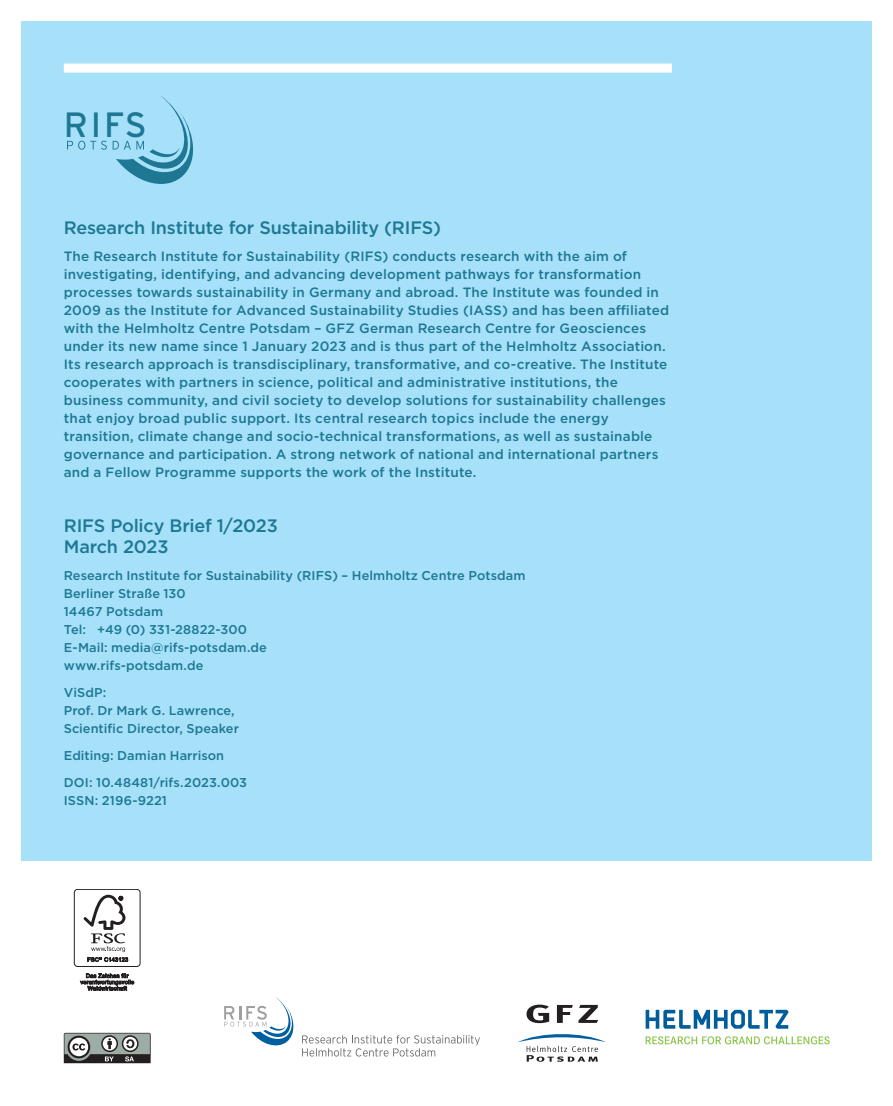
<style>
.page{position:relative;width:893px;height:1106px;background:#fff}
.page>*{position:absolute;margin:0;border:0;box-sizing:border-box;transform-origin:0 0}
.t1{font:35.1px "Interstate";color:#1e7793}
.t2{font:500 18px/21px "Gotham";letter-spacing:-.01em;color:#1e7793}
.t3{font:500 13.5px/18px "Gotham";letter-spacing:.015em;color:#1e7793}
.t4{font:500 12.75px/18px "Gotham";letter-spacing:.005em;color:#1e7793}
</style>
<div class="page">
<svg style="left:526px;top:1004px;width:23px;height:19px"></svg>
<svg style="left:557px;top:1004px;width:41px;height:18px"></svg>
<svg style="left:518px;top:1034px;width:88px;height:27px"></svg>
<div style="left:21px;top:21px;width:851px;height:839px;background:#a6e1f9"></div>
<div style="left:64px;top:64px;width:608px;height:9px;background:#fff"></div>
<svg style="left:64px;top:1032px;width:87px;height:31px;background:#808482"></svg>
<div style="left:74px;top:889px;width:66px;height:77px;border:1px solid #231f20;border-radius:3px"></div>
<svg style="left:83px;top:894px;width:45px;height:67px"></svg>
<svg style="left:80px;top:973px;width:54px;height:18px"></svg>
<svg style="left:67px;top:141px;width:40px;height:9px"></svg>
<svg style="left:113px;top:96px;width:80px;height:88px"></svg>
<svg style="left:646px;top:1036px;width:184px;height:8px"></svg>
<svg style="left:646px;top:1009px;width:142px;height:19px"></svg>
<svg style="left:302px;top:1035px;width:178px;height:21px"></svg>
<svg style="left:224px;top:997px;width:69px;height:48px"></svg>
<h1 class="t1" style="left:64px;top:105px;width:85px">RIFS</h1>
<h2 class="t2" style="left:64px;top:217px;width:379px">Research Institute for Sustainability (RIFS)</h2>
<p class="t3" style="left:64px;top:247px;width:607px">The Research Institute for Sustainability (RIFS) conducts research with the aim of investigating, identifying, and advancing development pathways for transformation processes towards sustainability in Germany and abroad. The Institute was founded in 2009 as the Institute for Advanced Sustainability Studies (IASS) and has been affiliated with the Helmholtz Centre Potsdam – GFZ German Research Centre for Geosciences under its new name since 1 January 2023 and is thus part of the Helmholtz Association.<br>Its research approach is transdisciplinary, transformative, and co-creative. The Institute cooperates with partners in science, political and administrative institutions, the business community, and civil society to develop solutions for sustainability challenges that enjoy broad public support. Its central research topics include the energy transition, climate change and socio-technical transformations, as well as sustainable governance and participation. A strong network of national and international partners and a Fellow Programme supports the work of the Institute.</p>
<h2 class="t2" style="left:64px;top:515px;width:216px">RIFS Policy Brief 1/2023<br>March 2023</h2>
<p class="t4" style="left:64px;top:566px;width:463px">Research Institute for Sustainability (RIFS) – Helmholtz Centre Potsdam<br>Berliner Straße 130<br>14467 Potsdam<br>Tel: +49 (0) 331-28822-300<br>E-Mail: media@rifs-potsdam.de<br>www.rifs-potsdam.de</p>
<p class="t4" style="left:64px;top:683px;width:177px">ViSdP:<br>Prof. Dr Mark G. Lawrence,<br>Scientific Director, Speaker</p>
<p class="t4" style="left:64px;top:742px;width:185px;line-height:27px">Editing: Damian Harrison<br>DOI: 10.48481/rifs.2023.003</p>
<p class="t4" style="left:64px;top:791px;width:105px">ISSN: 2196-9221</p>
</div>
